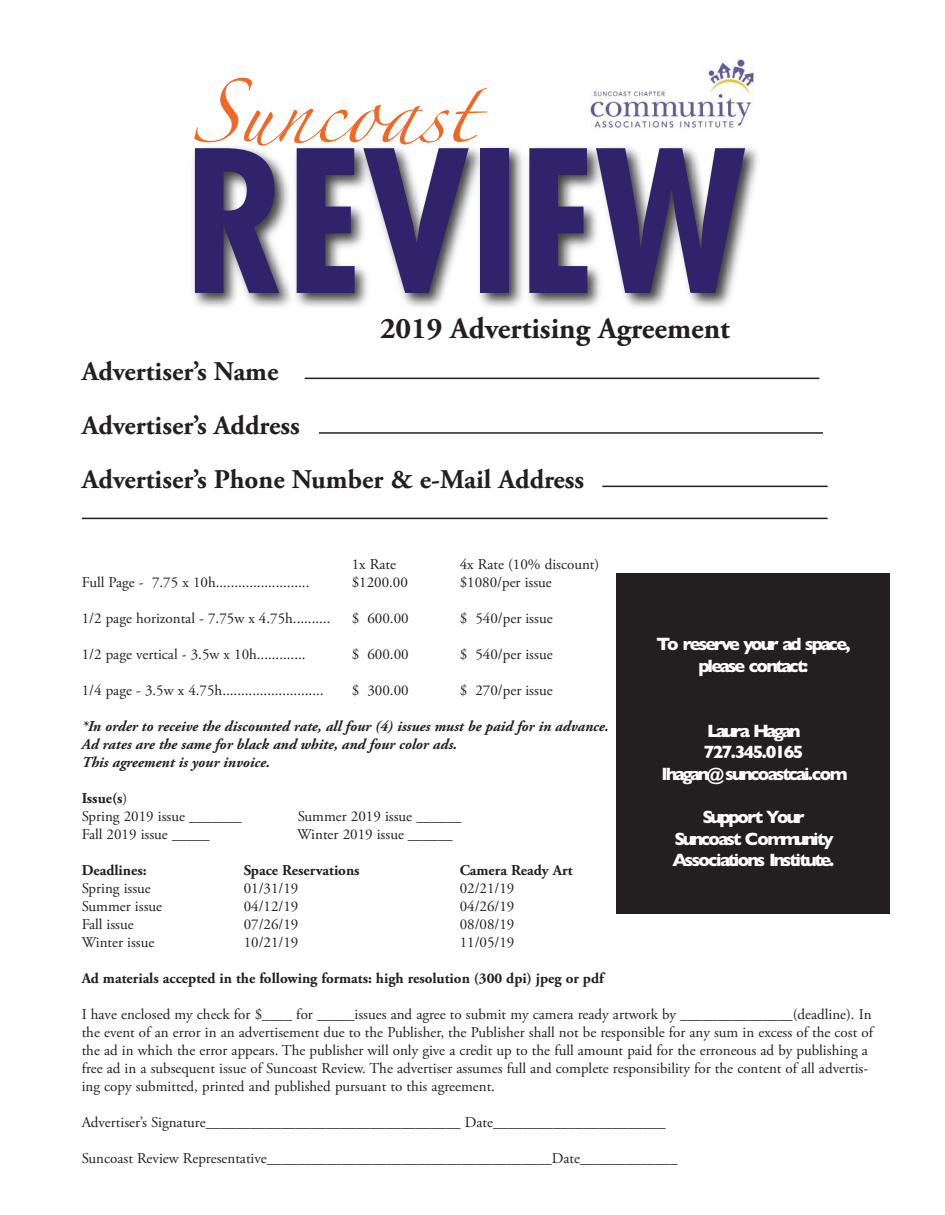
<style>
.page{position:relative;width:945px;height:1215px;background:#fff}
.page>*{position:absolute;margin:0;border:0;box-sizing:border-box;transform-origin:0 0}
.t1{font:700 30px "Adobe Garamond Pro";color:#231f20}
.t2{font:700 27px/54px "Adobe Garamond Pro";color:#231f20}
.t3{font:700 18px/21.6px "Gill Sans";letter-spacing:-.115em;color:#fff;text-align:center}
.t4{font:700 18px/21.6px "Gill Sans";letter-spacing:-.135em;color:#fff;text-align:center}
.t5{font:15px/18px "Adobe Garamond Pro";color:#231f20}
.t6{font:italic 700 15px/18px "Adobe Garamond Pro";color:#231f20}
.t7{font:700 15px "Adobe Garamond Pro";color:#231f20}
.s1{font-weight:700}
</style>
<div class="page">
<hr style="left:305px;top:378px;width:514px;height:1px;background:#231f20">
<hr style="left:319px;top:432px;width:504px;height:2px;background:#231f20">
<hr style="left:602px;top:486px;width:226px;height:1px;background:#231f20">
<hr style="left:82px;top:518px;width:746px;height:1px;background:#231f20">
<div style="left:616px;top:574px;width:274px;height:340px;background:#231f20"></div>
<img style="left:193px;top:147px;width:565px;height:160px">
<div style="left:480px;top:148px;width:29px;height:145px;background:#30236c"></div>
<svg style="left:529px;top:148px;width:58px;height:145px"></svg>
<svg style="left:596px;top:148px;width:149px;height:145px"></svg>
<svg style="left:194px;top:78px;width:293px;height:215px"></svg>
<img style="left:590px;top:59px;width:164px;height:70px">
<h1 class="t1" style="left:380px;top:317px;width:351px">2019 Advertising Agreement</h1>
<h2 class="t2" style="left:82px;top:347px;width:504px">Advertiser’s Name<br>Advertiser’s Address<br>Advertiser’s Phone Number &amp; e-Mail Address</h2>
<p class="t5" style="left:352px;top:557px;width:46px">1x Rate</p>
<p class="t5" style="left:460px;top:557px;width:141px">4x Rate (10% discount)</p>
<p class="t5" style="left:82px;top:575px;width:229px">Full Page - 7.75 x 10h.........................</p>
<p class="t5" style="left:352px;top:575px;width:58px">$1200.00</p>
<p class="t5" style="left:460px;top:575px;width:94px">$1080/per issue</p>
<p class="t5" style="left:82px;top:611px;width:250px">1/2 page horizontal - 7.75w x 4.75h..........</p>
<p class="t5" style="left:352px;top:611px;width:58px">$ 600.00</p>
<p class="t5" style="left:460px;top:611px;width:94px">$ 540/per issue</p>
<p class="t5" style="left:82px;top:647px;width:225px">1/2 page vertical - 3.5w x 10h.............</p>
<p class="t5" style="left:352px;top:647px;width:58px">$ 600.00</p>
<p class="t5" style="left:460px;top:647px;width:94px">$ 540/per issue</p>
<p class="t5" style="left:82px;top:683px;width:243px">1/4 page - 3.5w x 4.75h...........................</p>
<p class="t5" style="left:352px;top:683px;width:59px">$ 300.00</p>
<p class="t5" style="left:460px;top:683px;width:94px">$ 270/per issue</p>
<p class="t6" style="left:82px;top:719px;width:529px">*In order to receive the discounted rate, all four (4) issues must be paid for in advance.<br>Ad rates are the same for black and white, and four color ads.<br>This agreement is your invoice.</p>
<p class="t5" style="left:82px;top:791px;width:161px"><span class="s1">Issue(s</span>)<br>Spring 2019 issue _______</p>
<p class="t3" style="left:656px;top:633px;width:196px">To reserve your ad space, please contact:</p>
<p class="t3" style="left:662px;top:720px;width:187px">Laura Hagan<br>727.345.0165 lhagan@suncoastcai.com</p>
<p class="t4" style="left:672px;top:806px;width:163px">Support Your<br>Suncoast Community<br>Associations Institute.</p>
<p class="t5" style="left:298px;top:809px;width:165px">Summer 2019 issue ______</p>
<p class="t5" style="left:82px;top:827px;width:129px">Fall 2019 issue _____</p>
<p class="t5" style="left:297px;top:827px;width:157px">Winter 2019 issue ______</p>
<p class="t7" style="left:82px;top:865px;width:67px">Deadlines:</p>
<p class="t7" style="left:244px;top:865px;width:117px">Space Reservations</p>
<p class="t7" style="left:460px;top:865px;width:114px">Camera Ready Art</p>
<p class="t5" style="left:82px;top:881px;width:71px">Spring issue</p>
<p class="t5" style="left:244px;top:881px;width:56px">01/31/19</p>
<p class="t5" style="left:460px;top:881px;width:56px">02/21/19</p>
<p class="t5" style="left:82px;top:899px;width:82px">Summer issue</p>
<p class="t5" style="left:244px;top:899px;width:56px">04/12/19</p>
<p class="t5" style="left:460px;top:899px;width:56px">04/26/19</p>
<p class="t5" style="left:82px;top:917px;width:54px">Fall issue</p>
<p class="t5" style="left:244px;top:917px;width:56px">07/26/19</p>
<p class="t5" style="left:460px;top:917px;width:56px">08/08/19</p>
<p class="t5" style="left:82px;top:935px;width:74px">Winter issue</p>
<p class="t5" style="left:244px;top:935px;width:56px">10/21/19</p>
<p class="t5" style="left:460px;top:935px;width:56px">11/05/19</p>
<p class="t7" style="left:82px;top:973px;width:524px">Ad materials accepted in the following formats: high resolution (300 dpi) jpeg or pdf</p>
<p class="t5" style="left:82px;top:1007px;width:793px">I have enclosed my check for $____ for _____issues and agree to submit my camera ready artwork by _______________(deadline). In the event of an error in an advertisement due to the Publisher, the Publisher shall not be responsible for any sum in excess of the cost of the ad in which the error appears. The publisher will only give a credit up to the full amount paid for the erroneous ad by publishing a free ad in a subsequent issue of Suncoast Review. The advertiser assumes full and complete responsibility for the content of all advertis&shy;ing copy submitted, printed and published pursuant to this agreement.</p>
<p class="t5" style="left:82px;top:1115px;width:585px">Advertiser’s Signature__________________________________ Date_______________________</p>
<p class="t5" style="left:82px;top:1151px;width:597px">Suncoast Review Representative______________________________________Date_____________</p>
</div>
